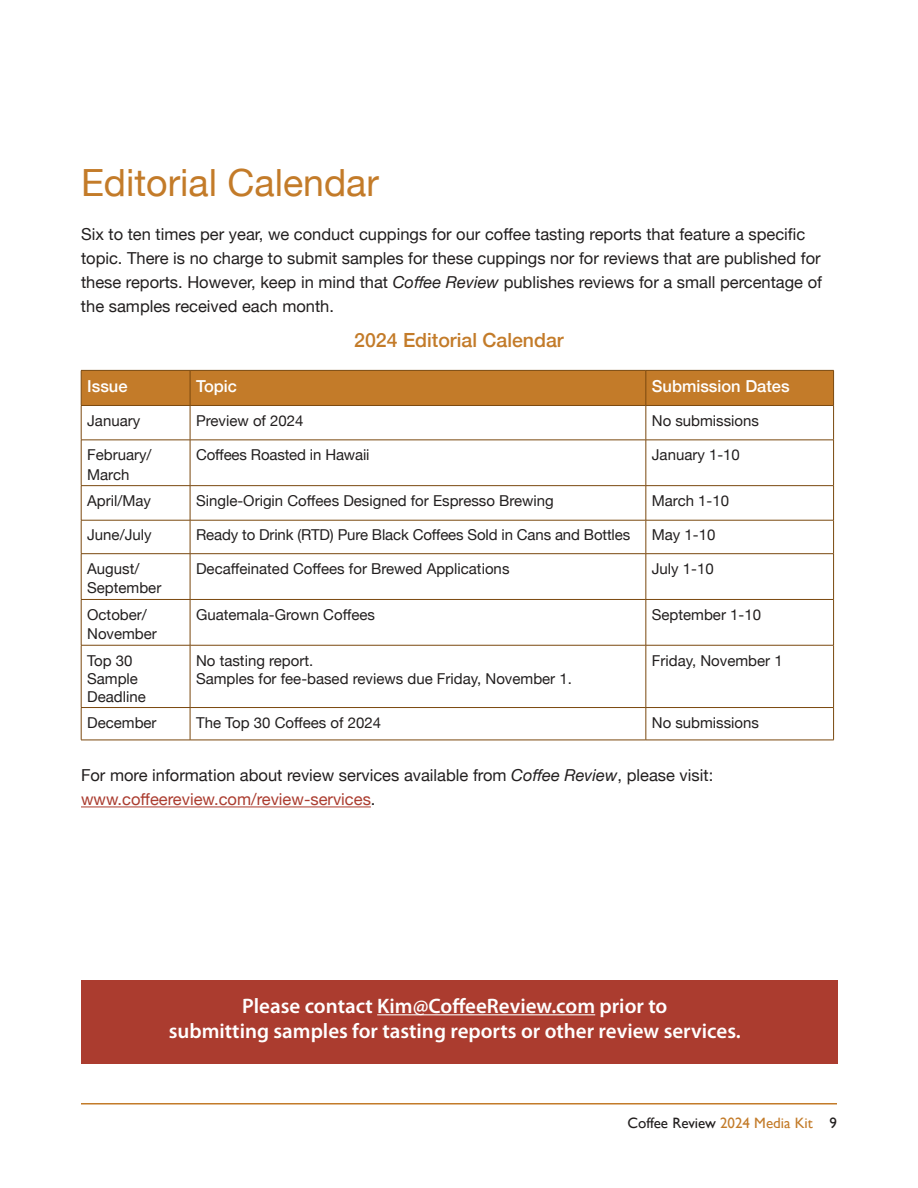
<style>
.page{position:relative;width:918px;height:1188px;background:#fff}
.page>*{position:absolute;margin:0;border:0;box-sizing:border-box;transform-origin:0 0}
.t1{font:37.5px "Helvetica Neue";color:#c37b29}
.t2{font:600 21px/25.5px "Myriad Pro";color:#fff;text-align:center}
.t3{font:500 19.5px "Helvetica Neue";color:#c37b29}
.t4{font:16.5px/24px "Helvetica Neue";color:#221f1f}
.t5{font:500 16.5px "Helvetica Neue";color:#fff}
.t6{font:15px/19.5px "Helvetica Neue";color:#221f1f}
.t7{font:15px "Gill Sans";color:#221f1f}
.s1{font-style:italic}
.s2{color:#ab3c2f}
.s3{color:#c37b29}
</style>
<div class="page">
<hr style="left:81px;top:807px;width:290px;height:1px;background:#ab3c2f">
<hr style="left:81px;top:1103px;width:756px;height:2px;background:#c37b29">
<div style="left:82px;top:371px;width:751px;height:34px;background:#c37b29"></div>
<hr style="left:81px;top:370px;width:109px;height:1px;background:#7a480e">
<hr style="left:81px;top:371px;width:1px;height:34px;background:#7a480e">
<hr style="left:190px;top:370px;width:456px;height:1px;background:#7a480e">
<hr style="left:190px;top:371px;width:1px;height:34px;background:#7a480e">
<hr style="left:646px;top:370px;width:188px;height:1px;background:#7a480e">
<hr style="left:646px;top:371px;width:1px;height:34px;background:#7a480e">
<hr style="left:833px;top:371px;width:1px;height:34px;background:#7a480e">
<hr style="left:81px;top:405px;width:109px;height:1px;background:#7a480e">
<hr style="left:81px;top:406px;width:1px;height:34px;background:#7a480e">
<hr style="left:190px;top:405px;width:456px;height:1px;background:#7a480e">
<hr style="left:190px;top:406px;width:1px;height:34px;background:#7a480e">
<hr style="left:646px;top:405px;width:188px;height:1px;background:#7a480e">
<hr style="left:646px;top:406px;width:1px;height:34px;background:#7a480e">
<hr style="left:833px;top:406px;width:1px;height:34px;background:#7a480e">
<hr style="left:81px;top:440px;width:109px;height:1px;background:#7a480e">
<hr style="left:81px;top:440px;width:1px;height:45px;background:#7a480e">
<hr style="left:190px;top:440px;width:456px;height:1px;background:#7a480e">
<hr style="left:190px;top:440px;width:1px;height:45px;background:#7a480e">
<hr style="left:646px;top:440px;width:188px;height:1px;background:#7a480e">
<hr style="left:646px;top:440px;width:1px;height:45px;background:#7a480e">
<hr style="left:833px;top:440px;width:1px;height:45px;background:#7a480e">
<hr style="left:81px;top:485px;width:109px;height:1px;background:#7a480e">
<hr style="left:81px;top:486px;width:1px;height:34px;background:#7a480e">
<hr style="left:190px;top:485px;width:456px;height:1px;background:#7a480e">
<hr style="left:190px;top:486px;width:1px;height:34px;background:#7a480e">
<hr style="left:646px;top:485px;width:188px;height:1px;background:#7a480e">
<hr style="left:646px;top:486px;width:1px;height:34px;background:#7a480e">
<hr style="left:833px;top:486px;width:1px;height:34px;background:#7a480e">
<hr style="left:81px;top:520px;width:109px;height:1px;background:#7a480e">
<hr style="left:81px;top:520px;width:1px;height:33px;background:#7a480e">
<hr style="left:190px;top:520px;width:456px;height:1px;background:#7a480e">
<hr style="left:190px;top:520px;width:1px;height:33px;background:#7a480e">
<hr style="left:646px;top:520px;width:188px;height:1px;background:#7a480e">
<hr style="left:646px;top:520px;width:1px;height:33px;background:#7a480e">
<hr style="left:833px;top:520px;width:1px;height:33px;background:#7a480e">
<hr style="left:81px;top:553px;width:109px;height:1px;background:#7a480e">
<hr style="left:81px;top:554px;width:1px;height:45px;background:#7a480e">
<hr style="left:190px;top:553px;width:456px;height:1px;background:#7a480e">
<hr style="left:190px;top:554px;width:1px;height:45px;background:#7a480e">
<hr style="left:646px;top:553px;width:188px;height:1px;background:#7a480e">
<hr style="left:646px;top:554px;width:1px;height:45px;background:#7a480e">
<hr style="left:833px;top:554px;width:1px;height:45px;background:#7a480e">
<hr style="left:81px;top:599px;width:109px;height:1px;background:#7a480e">
<hr style="left:81px;top:600px;width:1px;height:45px;background:#7a480e">
<hr style="left:190px;top:599px;width:456px;height:1px;background:#7a480e">
<hr style="left:190px;top:600px;width:1px;height:45px;background:#7a480e">
<hr style="left:646px;top:599px;width:188px;height:1px;background:#7a480e">
<hr style="left:646px;top:600px;width:1px;height:45px;background:#7a480e">
<hr style="left:833px;top:600px;width:1px;height:45px;background:#7a480e">
<hr style="left:81px;top:645px;width:109px;height:1px;background:#7a480e">
<hr style="left:81px;top:645px;width:1px;height:62px;background:#7a480e">
<hr style="left:190px;top:645px;width:456px;height:1px;background:#7a480e">
<hr style="left:190px;top:645px;width:1px;height:62px;background:#7a480e">
<hr style="left:646px;top:645px;width:188px;height:1px;background:#7a480e">
<hr style="left:646px;top:645px;width:1px;height:62px;background:#7a480e">
<hr style="left:833px;top:645px;width:1px;height:62px;background:#7a480e">
<hr style="left:81px;top:707px;width:109px;height:1px;background:#7a480e">
<hr style="left:81px;top:708px;width:1px;height:32px;background:#7a480e">
<hr style="left:190px;top:707px;width:456px;height:1px;background:#7a480e">
<hr style="left:190px;top:708px;width:1px;height:32px;background:#7a480e">
<hr style="left:646px;top:707px;width:188px;height:1px;background:#7a480e">
<hr style="left:646px;top:708px;width:1px;height:32px;background:#7a480e">
<hr style="left:833px;top:708px;width:1px;height:32px;background:#7a480e">
<hr style="left:81px;top:740px;width:109px;height:1px;background:#7a480e">
<hr style="left:190px;top:740px;width:456px;height:1px;background:#7a480e">
<hr style="left:646px;top:740px;width:188px;height:1px;background:#7a480e">
<div style="left:81px;top:980px;width:756px;height:84px;background:#ab3c2f"></div>
<hr style="left:377px;top:1014px;width:218px;height:1px;background:#fff">
<h1 class="t1" style="left:81px;top:155px;width:299px">Editorial Calendar</h1>
<p class="t4" style="left:81px;top:223px;width:743px">Six to ten times per year, we conduct cuppings for our co昀昀ee tasting reports that feature a speci昀椀c topic. There is no charge to submit samples for these cuppings nor for reviews that are published for these reports. However, keep in mind that <span class="s1">Co昀昀ee Review</span> publishes reviews for a small percentage of the samples received each month.</p>
<h3 class="t3" style="left:354px;top:324px;width:211px">2024 Editorial Calendar</h3>
<p class="t5" style="left:87px;top:373px;width:42px">Issue</p>
<p class="t5" style="left:196px;top:373px;width:42px">Topic</p>
<p class="t5" style="left:652px;top:373px;width:139px">Submission Dates</p>
<p class="t6" style="left:87px;top:412px;width:55px">January</p>
<p class="t6" style="left:196px;top:412px;width:109px">Preview of 2024</p>
<p class="t6" style="left:652px;top:412px;width:109px">No submissions</p>
<p class="t6" style="left:87px;top:446px;width:66px">February/<br>March</p>
<p class="t6" style="left:196px;top:446px;width:175px">Co昀昀ees Roasted in Hawaii</p>
<p class="t6" style="left:652px;top:446px;width:90px">January 1-10</p>
<p class="t6" style="left:87px;top:492px;width:65px">April/May</p>
<p class="t6" style="left:196px;top:492px;width:359px">Single-Origin Co昀昀ees Designed for Espresso Brewing</p>
<p class="t6" style="left:652px;top:492px;width:79px">March 1-10</p>
<p class="t6" style="left:87px;top:526px;width:66px">June/July</p>
<p class="t6" style="left:196px;top:526px;width:436px">Ready to Drink (RTD) Pure Black Co昀昀ees Sold in Cans and Bottles</p>
<p class="t6" style="left:652px;top:526px;width:65px">May 1-10</p>
<p class="t6" style="left:87px;top:560px;width:76px">August/<br>September</p>
<p class="t6" style="left:196px;top:560px;width:315px">Deca昀昀einated Co昀昀ees for Brewed Applications</p>
<p class="t6" style="left:652px;top:560px;width:63px">July 1-10</p>
<p class="t6" style="left:87px;top:606px;width:71px">October/<br>November</p>
<p class="t6" style="left:196px;top:606px;width:180px">Guatemala-Grown Co昀昀ees</p>
<p class="t6" style="left:652px;top:606px;width:111px">September 1-10</p>
<p class="t6" style="left:87px;top:652px;width:60px;line-height:18px">Top 30<br>Sample<br>Deadline</p>
<p class="t6" style="left:196px;top:652px;width:377px;line-height:18px">No tasting report.<br>Samples for fee-based reviews due Friday, November 1.</p>
<p class="t6" style="left:652px;top:651px;width:132px">Friday, November 1</p>
<p class="t6" style="left:87px;top:714px;width:71px">December</p>
<p class="t6" style="left:196px;top:714px;width:187px">The Top 30 Co昀昀ees of 2024</p>
<p class="t6" style="left:652px;top:714px;width:109px">No submissions</p>
<p class="t4" style="left:81px;top:764px;width:634px">For more information about review services available from <span class="s1">Co昀昀ee Review</span>, please visit: <span class="s2">www.co昀昀eereview.com/review-services</span>.</p>
<h2 class="t2" style="left:169px;top:995px;width:574px">Please contact Kim@CoffeeReview.com prior to<br>submitting samples for tasting reports or other review services.</h2>
<p class="t7" style="left:628px;top:1118px;width:211px">Coffee Review <span class="s3">2024 Media Kit</span> 9</p>
</div>
